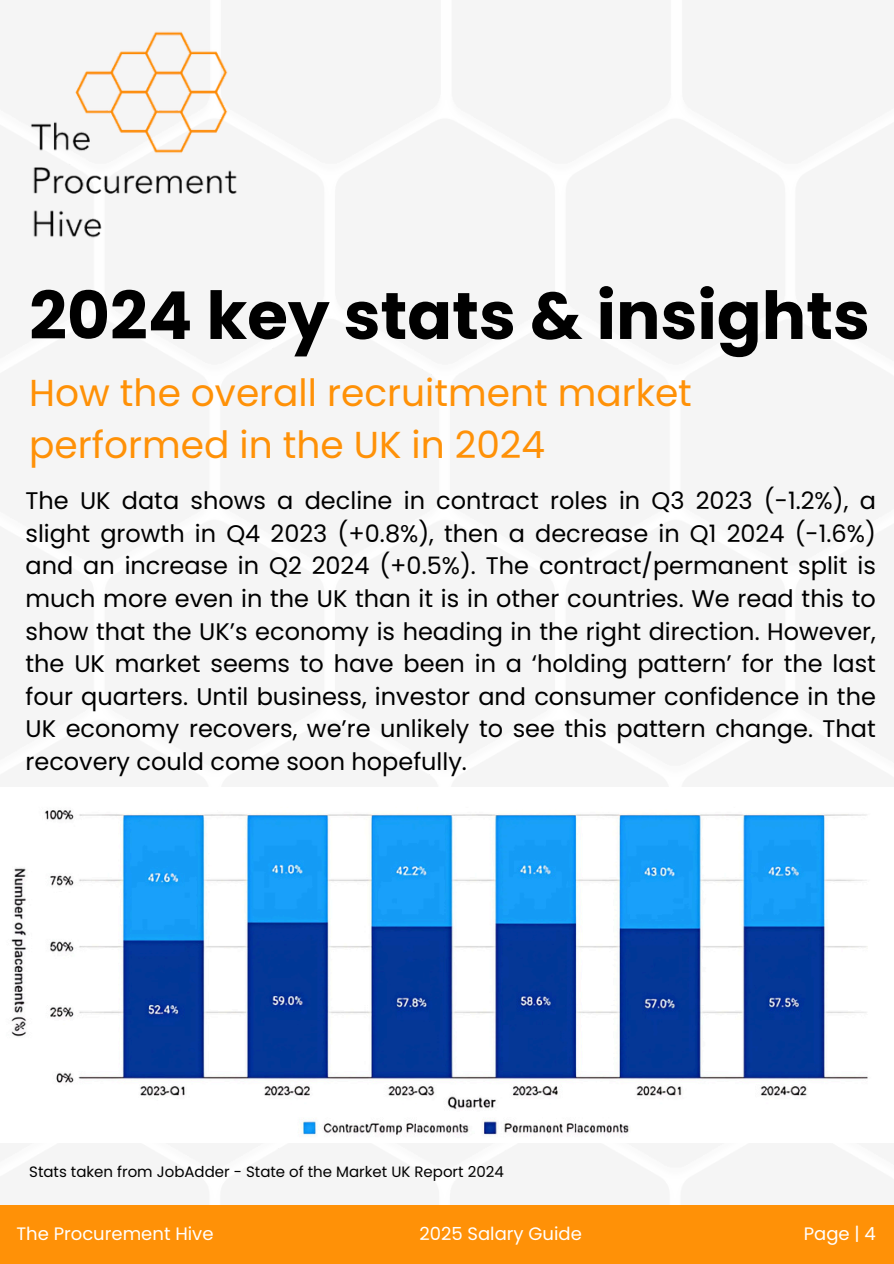
<style>
.page{position:relative;width:894px;height:1264px;background:#fff}
.page>*{position:absolute;margin:0;border:0;box-sizing:border-box;transform-origin:0 0}
.t1{font:700 66px "Poppins";color:#000}
.t2{font:37.5px/51.8px "Poppins";color:#ff9107}
.t3{font:24px/32.7px "Poppins";color:#000;text-align:justify}
.t4{font:18px "Poppins";color:#fff}
.t5{font:15px "Poppins";color:#000}
</style>
<div class="page">
<img style="left:30px;top:30px;width:209px;height:209px">
<div style="left:0;top:1204px;width:893px;height:59px;background:#ff9107"></div>
<img style="left:11px;top:810px;width:857px;height:325px">
<p class="t1" style="left:29px;top:270px;width:841px">2024 key stats &amp; insights</p>
<p class="t2" style="left:29px;top:367px;width:664px">How the overall recruitment market performed in the UK in 2024</p>
<p class="t3" style="left:26px;top:484px;width:851px">The UK data shows a decline in contract roles in Q3 2023 (-1.2%), a slight growth in Q4 2023 (+0.8%), then a decrease in Q1 2024 (-1.6%) and an increase in Q2 2024 (+0.5%). The contract/permanent split is much more even in the UK than it is in other countries. We read this to show that the UK’s economy is heading in the right direction. However, the UK market seems to have been in a ‘holding pattern’ for the last four quarters. Until business, investor and consumer confidence in the UK economy recovers, we’re unlikely to see this pattern change. That recovery could come soon hopefully.</p>
<h1 class="t5" style="left:29px;top:1160px;width:476px">Stats taken from JobAdder - State of the Market UK Report 2024</h1>
<h2 class="t4" style="left:16px;top:1220px;width:198px">The Procurement Hive</h2>
<h3 class="t4" style="left:419px;top:1220px;width:164px">2025 Salary Guide</h3>
<p class="t4" style="left:803px;top:1220px;width:74px">Page | 4</p>
</div>
